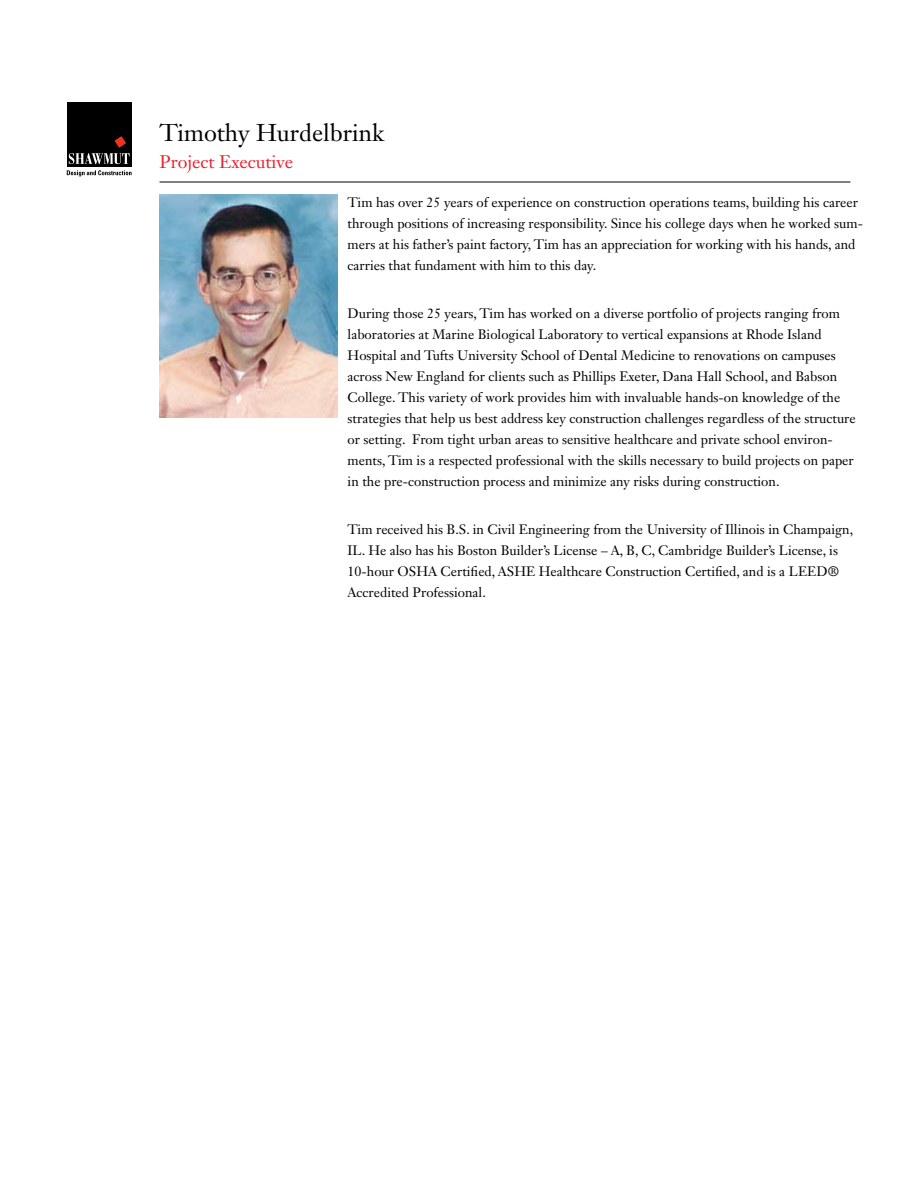
<style>
.page{position:relative;width:918px;height:1188px;background:#fff}
.page>*{position:absolute;margin:0;border:0;box-sizing:border-box;transform-origin:0 0}
.t1{font:24px "Janson Text LT Std";color:#000}
.t2{font:18px "Janson Text LT Std";color:#ec202c}
.t3{font:13.5px/21px "Janson Text LT Std";color:#000}
</style>
<div class="page">
<div style="left:67px;top:102px;width:65px;height:65px;background:#000"></div>
<svg style="left:69px;top:136px;width:61px;height:28px"></svg>
<svg style="left:67px;top:170px;width:65px;height:6px"></svg>
<img style="left:160px;top:195px;width:178px;height:223px">
<hr style="left:160px;top:182px;width:690px;height:1px;background:#000">
<h1 class="t1" style="left:160px;top:117px;width:226px">Timothy Hurdelbrink</h1>
<h2 class="t2" style="left:160px;top:150px;width:135px">Project Executive</h2>
<p class="t3" style="left:348px;top:191px;width:517px">Tim has over 25 years of experience on construction operations teams, building his career through positions of increasing responsibility. Since his college days when he worked sum&shy;mers at his father’s paint factory, Tim has an appreciation for working with his hands, and carries that fundament with him to this day.</p>
<p class="t3" style="left:348px;top:302px;width:510px">During those 25 years, Tim has worked on a diverse portfolio of projects ranging from laboratories at Marine Biological Laboratory to vertical expansions at Rhode Island Hospital and Tufts University School of Dental Medicine to renovations on campuses across New England for clients such as Phillips Exeter, Dana Hall School, and Babson College. This variety of work provides him with invaluable hands-on knowledge of the strategies that help us best address key construction challenges regardless of the structure or setting. From tight urban areas to sensitive healthcare and private school environ&shy;ments, Tim is a respected professional with the skills necessary to build projects on paper in the pre-construction process and minimize any risks during construction.</p>
<p class="t3" style="left:348px;top:519px;width:507px">Tim received his B.S. in Civil Engineering from the University of Illinois in Champaign, IL. He also has his Boston Builder’s License – A, B, C, Cambridge Builder’s License, is 10-hour OSHA Certified, ASHE Healthcare Construction Certified, and is a LEED® Accredited Professional.</p>
</div>
